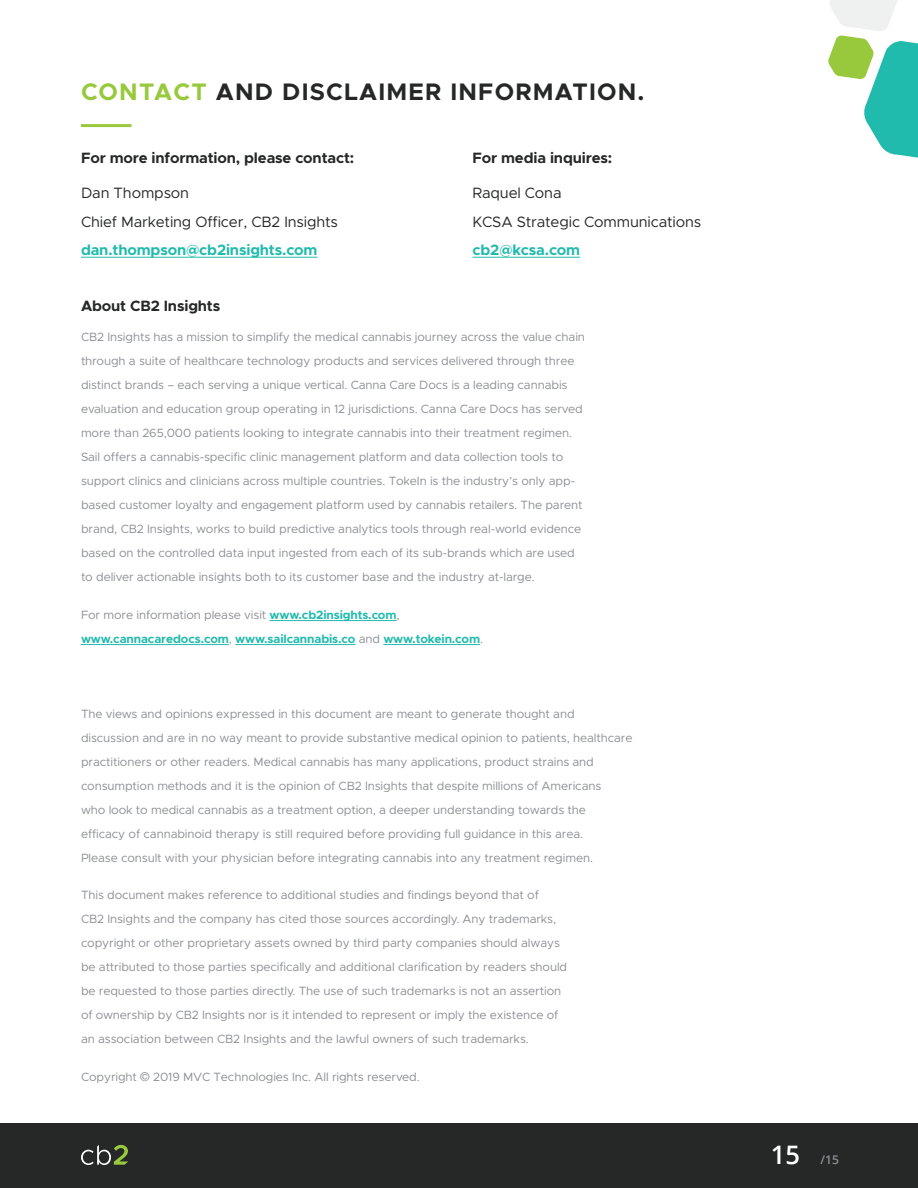
<style>
.page{position:relative;width:918px;height:1188px;background:#fff}
.page>*{position:absolute;margin:0;border:0;box-sizing:border-box;transform-origin:0 0}
.t1{font:700 24px "Metropolis";letter-spacing:.05em;color:#262727}
.Body_Copy{font:15px/28.5px "Metropolis";letter-spacing:-.01em;color:#262727}
.Subheader{font:700 15px "Metropolis";letter-spacing:-.01em;color:#262727}
.Footnotes{font:12px/24px "Metropolis";letter-spacing:-.01em;color:#8d8f94}
.Footnotes-2{font:700 12px/24px "Metropolis";letter-spacing:-.01em;color:#20bbad}
.t2{font:600 12px "Open Sans";color:#8d8f94}
.s1{color:#98c93d}
.s2{font-weight:700;color:#20bbad}
.s3{font-weight:400;color:#8d8f94}
.s4{font-family:"Helvetica Neue"}
.s5{font-size:25.5px;color:#fff}
</style>
<div class="page">
<div style="left:0;top:1123px;width:918px;height:65px;background:#262727"></div>
<svg style="left:81px;top:1145px;width:47px;height:20px"></svg>
<svg style="left:828px;top:0;width:90px;height:158px"></svg>
<hr style="left:81px;top:124px;width:51px;height:3px;background:#98c93d">
<hr style="left:81px;top:257px;width:237px;height:1px;background:#20bbad">
<hr style="left:270px;top:620px;width:127px;height:1px;background:#20bbad">
<hr style="left:81px;top:644px;width:148px;height:1px;background:#20bbad">
<hr style="left:235px;top:644px;width:120px;height:1px;background:#20bbad">
<hr style="left:383px;top:644px;width:97px;height:1px;background:#20bbad">
<hr style="left:472px;top:257px;width:108px;height:1px;background:#20bbad">
<p class="t1" style="left:81px;top:77px;width:565px"><span class="s1">CONTACT</span> AND DISCLAIMER INFORMATION.</p>
<p class="Subheader" style="left:81px;top:148px;width:275px">For more information, please contact:</p>
<p class="Body_Copy" style="left:81px;top:179px;width:258px">Dan Thompson<br>Chief Marketing Officer, CB2 Insights <span class="s2">dan.thompson@cb2insights.com</span></p>
<p class="Subheader" style="left:472px;top:148px;width:141px">For media inquires:</p>
<p class="Body_Copy" style="left:472px;top:179px;width:230px">Raquel Cona<br>KCSA Strategic Communications <span class="s2">cb2@kcsa.com</span></p>
<p class="Subheader" style="left:81px;top:296px;width:141px">About CB2 Insights</p>
<p class="Footnotes" style="left:81px;top:325px;width:506px">CB2 Insights has a mission to simplify the medical cannabis journey across the value chain through a suite of healthcare technology products and services delivered through three distinct brands – each serving a unique vertical. Canna Care Docs is a leading cannabis evaluation and education group operating in 12 jurisdictions. Canna Care Docs has served more than 265,000 patients looking to integrate cannabis into their treatment regimen.<br>Sail offers a cannabis-specific clinic management platform and data collection tools to support clinics and clinicians across multiple countries. TokeIn is the industry’s only app&shy;based customer loyalty and engagement platform used by cannabis retailers. The parent brand, CB2 Insights, works to build predictive analytics tools through real-world evidence based on the controlled data input ingested from each of its sub-brands which are used to deliver actionable insights both to its customer base and the industry at-large.</p>
<p class="Footnotes-2" style="left:81px;top:603px;width:404px"><span class="s3">For more information please visit</span> www.cb2insights.com<span class="s3">, </span>www.cannacaredocs.com<span class="s3">,</span> www.sailcannabis.co <span class="s3">and</span> www.tokein.com<span class="s3">.</span></p>
<p class="Footnotes" style="left:81px;top:702px;width:553px">The views and opinions expressed in this document are meant to generate thought and discussion and are in no way meant to provide substantive medical opinion to patients, healthcare practitioners or other readers. Medical cannabis has many applications, product strains and consumption methods and it is the opinion of CB2 Insights that despite millions of Americans<br>who look to medical cannabis as a treatment option, a deeper understanding towards the efficacy of cannabinoid therapy is still required before providing full guidance in this area.<br>Please consult with your physician before integrating cannabis into any treatment regimen.</p>
<p class="Footnotes" style="left:81px;top:883px;width:488px">This document makes reference to additional studies and findings beyond that of<br>CB2 Insights and the company has cited those sources accordingly. Any trademarks, copyright or other proprietary assets owned by third party companies should always be attributed to those parties specifically and additional clarification by readers should be requested to those parties directly. The use of such trademarks is not an assertion of ownership by CB2 Insights nor is it intended to represent or imply the existence of an association between CB2 Insights and the lawful owners of such trademarks.</p>
<p class="Footnotes" style="left:81px;top:1065px;width:340px">Copyright <span class="s4">©</span> 2019 MVC Technologies Inc. All rights reserved.</p>
<p class="t2" style="left:771px;top:1151px;width:70px"><span class="s5">15</span> /15</p>
</div>
